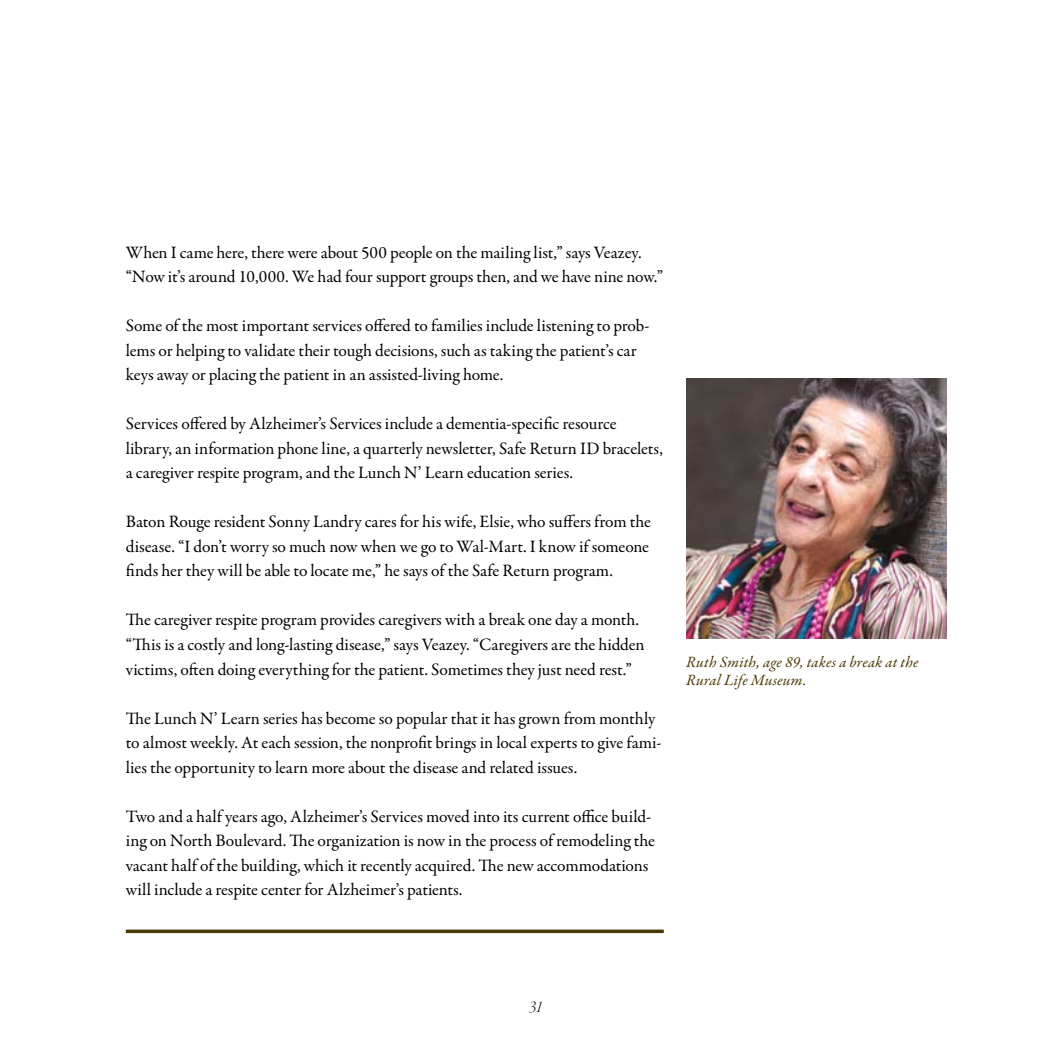
<style>
.page{position:relative;width:1040px;height:1040px;background:#fff}
.page>*{position:absolute;margin:0;border:0;box-sizing:border-box;transform-origin:0 0}
.t1{font:17.5px/24.5px "Garamond Premr Pro";letter-spacing:-.005em;color:#000}
.t2{font:17.5px "Garamond Premr Pro Lt It Disp";color:#000}
.t3{font:italic 15.75px/17.5px "Garamond Premr Pro";letter-spacing:.01em;color:#4b3900}
</style>
<div class="page">
<svg style="left:126px;top:929px;width:537px;height:4px;background:#645524"></svg>
<img style="left:686px;top:378px;width:260px;height:260px">
<p class="t1" style="left:126px;top:240px;width:539px">When I came here, there were about 500 people on the mailing list,” says Veazey. “Now it’s around 10,000. We had four support groups then, and we have nine now.”</p>
<p class="t1" style="left:126px;top:314px;width:525px">Some of the most important services offered to families include listening to prob&shy;lems or helping to validate their tough decisions, such as taking the patient’s car keys away or placing the patient in an assisted-living home.</p>
<p class="t1" style="left:126px;top:412px;width:538px">Services offered by Alzheimer’s Services include a dementia-specific resource library, an information phone line, a quarterly newsletter, Safe Return ID bracelets, a caregiver respite program, and the Lunch N’ Learn education series.</p>
<p class="t1" style="left:126px;top:510px;width:527px;text-align:justify">Baton Rouge resident Sonny Landry cares for his wife, Elsie, who suffers from the disease. “I don’t worry so much now when we go to Wal-Mart. I know if someone finds her they will be able to locate me,” he says of the Safe Return program.</p>
<p class="t1" style="left:126px;top:608px;width:520px">The caregiver respite program provides caregivers with a break one day a month. “This is a costly and long-lasting disease,” says Veazey. “Caregivers are the hidden victims, often doing everything for the patient. Sometimes they just need rest.”</p>
<p class="t1" style="left:126px;top:706px;width:537px">The Lunch N’ Learn series has become so popular that it has grown from monthly to almost weekly. At each session, the nonprofit brings in local experts to give fami&shy;lies the opportunity to learn more about the disease and related issues.</p>
<p class="t1" style="left:126px;top:804px;width:530px">Two and a half years ago, Alzheimer’s Services moved into its current office build&shy;ing on North Boulevard. The organization is now in the process of remodeling the vacant half of the building, which it recently acquired. The new accommodations will include a respite center for Alzheimer’s patients.</p>
<p class="t3" style="left:686px;top:654px;width:234px">Ruth Smith, age 89, takes a break at the<br>Rural Life Museum.</p>
<p class="t2" style="left:529px;top:997px;width:15px">31</p>
</div>
